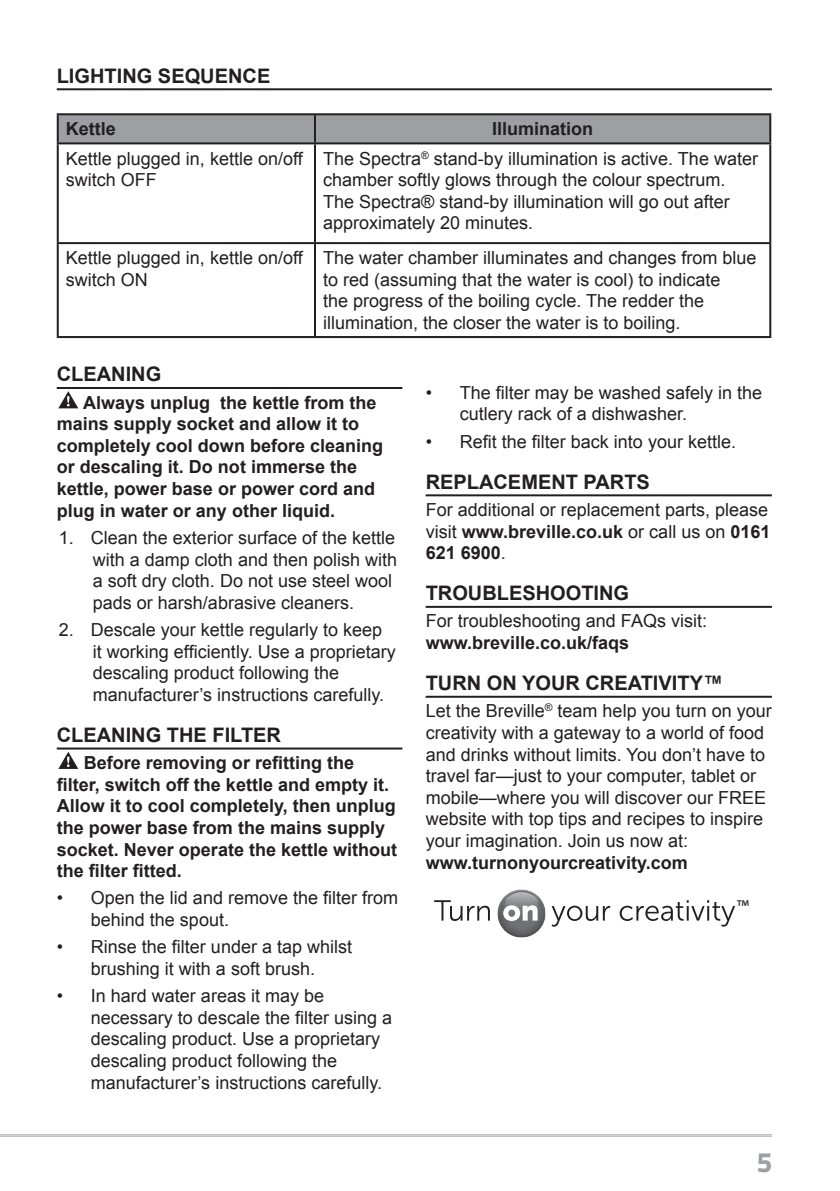
<style>
.page{position:relative;width:840px;height:1191px;background:#fff}
.page>*{position:absolute;margin:0;border:0;box-sizing:border-box;transform-origin:0 0}
.t1{font:28px "Titillium Text 14 L 999 wt";color:#9d9fa2}
.t2{font:20.4px "Myriad Pro";color:#231f20}
.Subheading{font:700 20px "Arial";color:#231f20}
.Body{font:18px/21.6px "Arial";color:#231f20}
.Warning{font:700 18px/21.6px "Arial";color:#231f20}
.Body-2{font:700 18px "Arial";color:#231f20}
.s1{font-weight:700}
</style>
<div class="page">
<hr style="left:0;top:1135px;width:771px;height:1px;background:#a8a9ad">
<hr style="left:0;top:1134px;width:771px;height:1px;background:#a8a9ad">
<hr style="left:57px;top:387px;width:345px;height:2px;background:#231f20">
<hr style="left:57px;top:747px;width:345px;height:2px;background:#231f20">
<svg style="left:58px;top:391px;width:20px;height:17px"></svg>
<svg style="left:58px;top:751px;width:20px;height:18px"></svg>
<hr style="left:425px;top:494px;width:346px;height:2px;background:#231f20">
<hr style="left:425px;top:606px;width:346px;height:2px;background:#231f20">
<hr style="left:425px;top:696px;width:346px;height:2px;background:#231f20">
<svg style="left:551px;top:905px;width:59px;height:21px"></svg>
<svg style="left:619px;top:900px;width:115px;height:26px"></svg>
<svg style="left:434px;top:900px;width:55px;height:21px"></svg>
<img style="left:497px;top:889px;width:49px;height:49px">
<svg style="left:503px;top:905px;width:34px;height:16px"></svg>
<div style="left:59px;top:115px;width:709px;height:27px;background:#9d9fa2"></div>
<hr style="left:57px;top:113px;width:258px;height:2px;background:#231f20">
<hr style="left:57px;top:115px;width:2px;height:27px;background:#231f20">
<hr style="left:315px;top:113px;width:455px;height:2px;background:#231f20">
<hr style="left:314px;top:115px;width:2px;height:27px;background:#231f20">
<hr style="left:768px;top:115px;width:2px;height:27px;background:#231f20">
<hr style="left:57px;top:142px;width:258px;height:2px;background:#231f20">
<hr style="left:57px;top:144px;width:2px;height:98px;background:#231f20">
<hr style="left:315px;top:142px;width:455px;height:2px;background:#231f20">
<hr style="left:314px;top:144px;width:2px;height:98px;background:#231f20">
<hr style="left:768px;top:144px;width:2px;height:98px;background:#231f20">
<hr style="left:57px;top:242px;width:258px;height:2px;background:#231f20">
<hr style="left:57px;top:244px;width:2px;height:92px;background:#231f20">
<hr style="left:315px;top:242px;width:455px;height:2px;background:#231f20">
<hr style="left:314px;top:244px;width:2px;height:92px;background:#231f20">
<hr style="left:768px;top:244px;width:2px;height:92px;background:#231f20">
<hr style="left:57px;top:336px;width:258px;height:2px;background:#231f20">
<hr style="left:315px;top:336px;width:455px;height:2px;background:#231f20">
<hr style="left:57px;top:88px;width:714px;height:2px;background:#231f20">
<p class="Subheading" style="left:57px;top:62px;width:215px">LIGHTING SEQUENCE</p>
<p class="Body-2" style="left:66px;top:117px;width:52px">Kettle</p>
<p class="Body-2" style="left:492px;top:117px;width:103px">Illumination</p>
<p class="Body" style="left:66px;top:148px;width:238px">Kettle plugged in, kettle on/off switch OFF</p>
<p class="Body" style="left:323px;top:148px;width:436px">The Spectra<sup>®</sup> stand-by illumination is active. The water chamber softly glows through the colour spectrum.<br>The Spectra® stand-by illumination will go out after approximately 20 minutes.</p>
<p class="Body" style="left:66px;top:247px;width:238px">Kettle plugged in, kettle on/off switch ON</p>
<p class="Body" style="left:323px;top:247px;width:435px">The water chamber illuminates and changes from blue to red (assuming that the water is cool) to indicate<br>the progress of the boiling cycle. The redder the illumination, the closer the water is to boiling.</p>
<p class="Subheading" style="left:57px;top:361px;width:106px">CLEANING</p>
<p class="Warning" style="left:57px;top:392px;width:328px;text-indent:26px">Always unplug the kettle from the mains supply socket and allow it to completely cool down before cleaning or descaling it. Do not immerse the kettle, power base or power cord and plug in water or any other liquid.</p>
<p class="Body" style="left:93px;top:527px;width:306px;text-indent:-34px">1. Clean the exterior surface of the kettle with a damp cloth and then polish with a soft dry cloth. Do not use steel wool pads or harsh/abrasive cleaners.</p>
<p class="Body" style="left:93px;top:619px;width:304px;text-indent:-34px">2. Descale your kettle regularly to keep<br>it working efficiently. Use a proprietary descaling product following the manufacturer’s instructions carefully.</p>
<p class="Subheading" style="left:57px;top:721px;width:226px">CLEANING THE FILTER</p>
<p class="Warning" style="left:57px;top:752px;width:342px;text-indent:27px">Before removing or refitting the filter, switch off the kettle and empty it.<br>Allow it to cool completely, then unplug the power base from the mains supply socket. Never operate the kettle without the filter fitted.</p>
<p class="Body" style="left:91px;top:887px;width:309px;text-indent:-34px">• Open the lid and remove the filter from behind the spout.</p>
<p class="Body" style="left:57px;top:936px;width:297px;text-align:center">• Rinse the filter under a tap whilst brushing it with a soft brush.</p>
<p class="Body" style="left:91px;top:985px;width:303px;text-indent:-34px">• In hard water areas it may be necessary to descale the filter using a descaling product. Use a proprietary descaling product following the manufacturer’s instructions carefully.</p>
<p class="Body" style="left:459px;top:382px;width:304px;text-indent:-34px">• The filter may be washed safely in the cutlery rack of a dishwasher.</p>
<p class="Body" style="left:425px;top:431px;width:312px">• Refit the filter back into your kettle.</p>
<p class="Subheading" style="left:425px;top:468px;width:226px">REPLACEMENT PARTS</p>
<p class="Body" style="left:425px;top:499px;width:346px">For additional or replacement parts, please visit <span class="s1">www.breville.co.uk</span> or call us on <span class="s1">0161<br>621 6900</span>.</p>
<p class="Subheading" style="left:425px;top:580px;width:205px">TROUBLESHOOTING</p>
<p class="Body" style="left:425px;top:610px;width:283px">For troubleshooting and FAQs visit: <span class="s1">www.breville.co.uk/faqs</span></p>
<p class="Subheading" style="left:425px;top:669px;width:299px">TURN ON YOUR CREATIVITY™</p>
<p class="Body" style="left:425px;top:700px;width:347px">Let the Breville<sup>®</sup> team help you turn on your creativity with a gateway to a world of food and drinks without limits. You don’t have to travel far—just to your computer, tablet or mobile—where you will discover our FREE website with top tips and recipes to inspire your imagination. Join us now at: <span class="s1">www.turnonyourcreativity.com</span></p>
<p class="t2" style="left:736px;top:894px;width:14px">™</p>
<h1 class="t1" style="left:756px;top:1144px;width:16px">5</h1>
</div>
